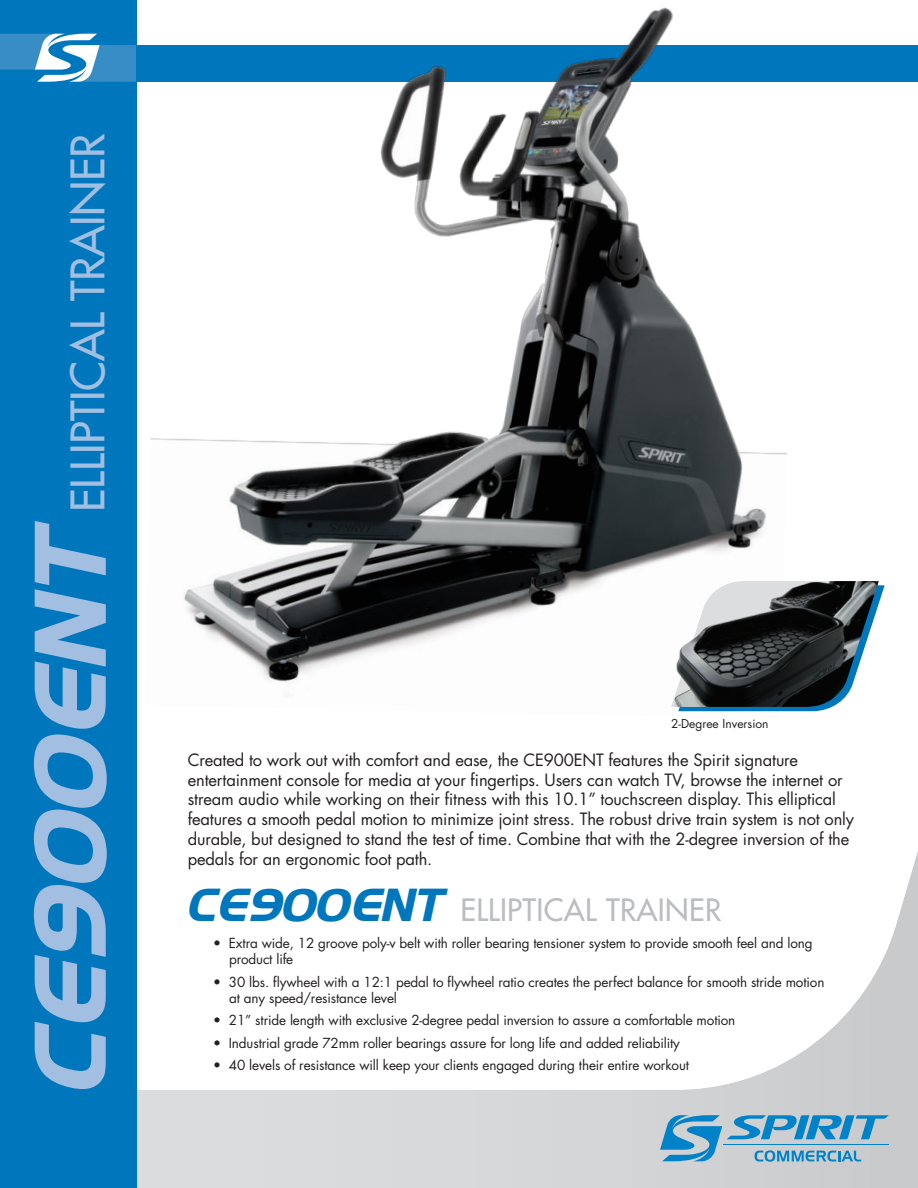
<style>
.page{position:relative;width:918px;height:1188px;background:#fff}
.page>*{position:absolute;margin:0;border:0;box-sizing:border-box;transform-origin:0 0}
.t1{font:italic 700 97.5px "Hanzel";letter-spacing:.03em;color:#a2bfe2}
.t2{font:500 45px "Futura Std";letter-spacing:-.01em;color:#a2bfe2}
.t3{font:500 30px "Futura Std";letter-spacing:.01em;color:#bcbdc0}
.t4{font:16.5px/19.8px "Futura Std";letter-spacing:-.01em;color:#231f20}
.t5{font:13.5px/16.2px "Futura Std";letter-spacing:-.01em;color:#231f20}
.t6{font:12px "Futura Std";color:#231f20}
.s1{font-family:"Hanzel";font-weight:700;font-style:italic;font-size:45px;color:#0077bd}
</style>
<div class="page">
<svg style="left:137px;top:851px;width:781px;height:337px"></svg>
<svg style="left:660px;top:1115px;width:229px;height:47px;background:#7fb1cd"></svg>
<hr style="left:723px;top:1144px;width:166px;height:1px;background:#0082c8">
<div style="left:0;top:0;width:137px;height:1188px;background:#0077bd"></div>
<svg style="left:0;top:34px;width:136px;height:48px"></svg>
<div style="left:137px;top:45px;width:781px;height:37px;background:#0077bd"></div>
<img style="left:151px;top:7px;width:646px;height:705px">
<svg style="left:671px;top:581px;width:214px;height:130px"></svg>
<img style="left:672px;top:581px;width:207px;height:126px">
<h2 class="t2" style="left:63px;top:512px;width:380px;rotate:-90deg">ELLIPTICAL TRAINER</h2>
<h1 class="t1" style="left:14px;top:1096px;width:561px;rotate:-90deg">CE900ENT</h1>
<p class="t6" style="left:671px;top:718px;width:99px">2-Degree Inversion</p>
<p class="t4" style="left:188px;top:751px;width:668px">Created to work out with comfort and ease, the CE900ENT features the Spirit signature entertainment console for media at your fingertips. Users can watch TV, browse the internet or stream audio while working on their fitness with this 10.1” touchscreen display. This elliptical features a smooth pedal motion to minimize joint stress. The robust drive train system is not only durable, but designed to stand the test of time. Combine that with the 2-degree inversion of the pedals for an ergonomic foot path.</p>
<h3 class="t3" style="left:186px;top:893px;width:537px"><span class="s1">CE900ENT</span> ELLIPTICAL TRAINER</h3>
<p class="t5" style="left:229px;top:936px;width:585px;text-indent:-16px">• Extra wide, 12 groove poly-v belt with roller bearing tensioner system to provide smooth feel and long product life</p>
<p class="t5" style="left:229px;top:975px;width:597px;text-indent:-16px">• 30 lbs. flywheel with a 12:1 pedal to flywheel ratio creates the perfect balance for smooth stride motion at any speed/resistance level</p>
<p class="t5" style="left:213px;top:1013px;width:524px">• 21” stride length with exclusive 2-degree pedal inversion to assure a comfortable motion</p>
<p class="t5" style="left:213px;top:1036px;width:469px">• Industrial grade 72mm roller bearings assure for long life and added reliability</p>
<p class="t5" style="left:213px;top:1058px;width:478px">• 40 levels of resistance will keep your clients engaged during their entire workout</p>
</div>
